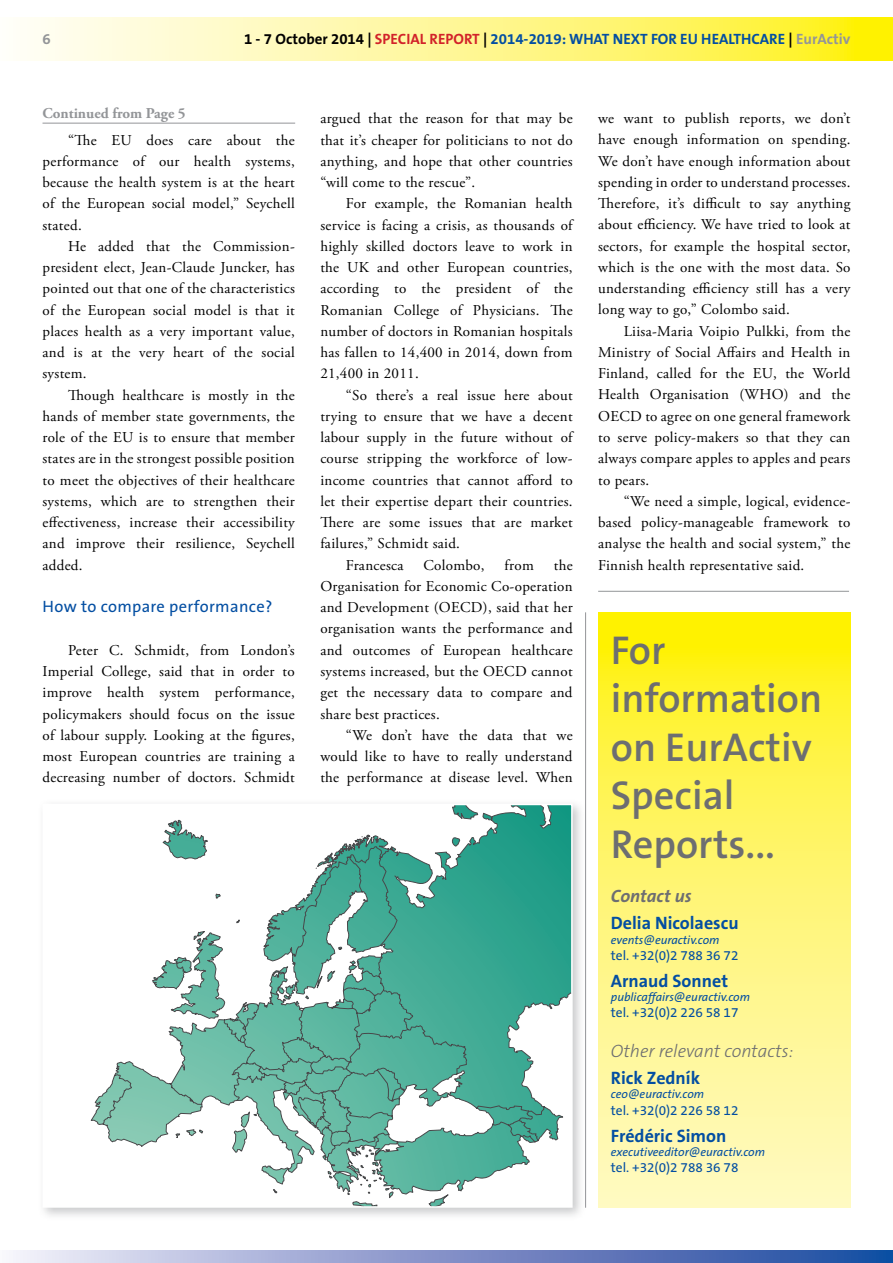
<style>
.page{position:relative;width:893px;height:1263px;background:#fff}
.page>*{position:absolute;margin:0;border:0;box-sizing:border-box;transform-origin:0 0}
.t1{font:600 40.5px/48.6px "The Sans B6";color:#6d6e71}
.t2{font:700 18px "The Sans B7";color:#034ea2}
.t3{font:italic 300 18px "The Sans B3";color:#6d6e71}
.t4{font:italic 700 18px "The Sans B7";color:#6d6e71}
.t5{font:16.5px "The Sans B5 Plain";letter-spacing:.02em;color:#034ea2}
.t6{font:15px/21.3px "Adobe Garamond Pro";letter-spacing:.02em;color:#000;text-align:justify}
.t7{font:700 15px "The Sans B7";color:#034ea2}
.t8{font:700 15px "Adobe Garamond Pro";color:#939598}
.t9{font:700 15px "The Sans B7";color:#939598}
.t10{font:13.5px "The Sans B5 Plain";color:#034ea2}
.t11{font:italic 12px "The Sans B5 Plain";color:#034ea2}
.s1{color:#000}
.s2{color:#d2232a}
.s3{color:#939598}
</style>
<div class="page">
<svg style="left:27px;top:18px;width:866px;height:42px;background:#fff78d"></svg>
<svg style="left:13px;top:1250px;width:880px;height:13px;background:#8395c9"></svg>
<svg style="left:598px;top:612px;width:252px;height:596px;background:#fff570"></svg>
<hr style="left:585px;top:612px;width:1px;height:596px;background:#939598">
<hr style="left:598px;top:591px;width:251px;height:1px;background:#939598">
<div style="left:38px;top:799px;width:548px;height:422px;background:#939598;opacity:.5"></div>
<div style="left:43px;top:804px;width:529px;height:403px;background:#fff"></div>
<svg style="left:91px;top:807px;width:479px;height:398px"></svg>
<div style="left:43px;top:804px;width:530px;height:404px;border:2px solid #fff"></div>
<hr style="left:43px;top:123px;width:252px;height:1px;background:#939598">
<p class="t9" style="left:43px;top:31px;width:10px">6</p>
<p class="t7" style="left:244px;top:31px;width:608px"><span class="s1">1 - 7 October 2014 |</span> <span class="s2">SPECIAL REPORT</span> <span class="s1">|</span> 2014-2019: WHAT NEXT FOR EU HEALTHCARE <span class="s1">|</span> <span class="s3">EurActiv</span></p>
<p class="t8" style="left:43px;top:105px;width:145px">Continued from Page 5</p>
<p class="t6" style="left:43px;top:130px;width:254px;text-indent:26px">“The EU does care about the performance of our health systems, because the health system is at the heart of the European social model,” Seychell stated.</p>
<p class="t6" style="left:43px;top:236px;width:254px;text-indent:26px">He added that the Commission&shy;president elect, Jean-Claude Juncker, has pointed out that one of the characteristics of the European social model is that it places health as a very important value, and is at the very heart of the social system.</p>
<p class="t6" style="left:43px;top:385px;width:254px;text-indent:26px">Though healthcare is mostly in the hands of member state governments, the role of the EU is to ensure that member states are in the strongest possible position to meet the objectives of their healthcare systems, which are to strengthen their effectiveness, increase their accessibility and improve their resilience, Seychell added.</p>
<p class="t5" style="left:43px;top:598px;width:231px">How to compare performance?</p>
<p class="t6" style="left:43px;top:640px;width:254px;text-indent:26px">Peter C. Schmidt, from London’s Imperial College, said that in order to improve health system performance, policymakers should focus on the issue of labour supply. Looking at the figures, most European countries are training a decreasing number of doctors. Schmidt</p>
<p class="t6" style="left:320px;top:108px;width:254px">argued that the reason for that may be that it’s cheaper for politicians to not do anything, and hope that other countries “will come to the rescue”.</p>
<p class="t6" style="left:320px;top:193px;width:254px;text-indent:26px">For example, the Romanian health service is facing a crisis, as thousands of highly skilled doctors leave to work in the UK and other European countries, according to the president of the Romanian College of Physicians. The number of doctors in Romanian hospitals has fallen to 14,400 in 2014, down from 21,400 in 2011.</p>
<p class="t6" style="left:346px;top:385px;width:228px">“So there’s a real issue here about</p>
<p class="t6" style="left:320px;top:406px;width:254px">trying to ensure that we have a decent</p>
<p class="t6" style="left:320px;top:427px;width:254px">labour supply in the future without of</p>
<p class="t6" style="left:320px;top:448px;width:254px">course stripping the workforce of low-</p>
<p class="t6" style="left:320px;top:470px;width:254px">income countries that cannot afford to</p>
<p class="t6" style="left:320px;top:491px;width:254px">let their expertise depart their countries.</p>
<p class="t6" style="left:320px;top:512px;width:254px">There are some issues that are market</p>
<p class="t6" style="left:320px;top:534px;width:141px">failures,” Schmidt said.</p>
<p class="t6" style="left:346px;top:555px;width:59px">Francesca</p>
<p class="t6" style="left:423px;top:555px;width:63px">Colombo,</p>
<p class="t6" style="left:505px;top:555px;width:31px">from</p>
<p class="t6" style="left:320px;top:555px;width:254px;text-indent:233px">the Organisation for Economic Co-operation and Development (OECD), said that her organisation wants the performance and and outcomes of European healthcare systems increased, but the OECD cannot get the necessary data to compare and share best practices.</p>
<p class="t6" style="left:320px;top:725px;width:254px;text-indent:26px">“We don’t have the data that we would like to have to really understand the performance at disease level. When</p>
<p class="t6" style="left:598px;top:108px;width:254px">we want to publish reports, we don’t have enough information on spending.<br>We don’t have enough information about spending in order to understand processes.<br>Therefore, it’s difficult to say anything about efficiency. We have tried to look at sectors, for example the hospital sector, which is the one with the most data. So understanding efficiency still has a very long way to go,” Colombo said.</p>
<p class="t6" style="left:598px;top:321px;width:254px;text-indent:26px">Liisa-Maria Voipio Pulkki, from the Ministry of Social Affairs and Health in Finland, called for the EU, the World Health Organisation (WHO) and the OECD to agree on one general framework to serve policy-makers so that they can always compare apples to apples and pears to pears.</p>
<p class="t6" style="left:598px;top:491px;width:254px;text-indent:26px">“We need a simple, logical, evidence&shy;based policy-manageable framework to analyse the health and social system,” the Finnish health representative said.</p>
<h1 class="t1" style="left:611px;top:627px;width:213px">For information on EurActiv<br>Special<br>Reports...</h1>
<p class="t4" style="left:611px;top:886px;width:82px">Contact us</p>
<p class="t2" style="left:611px;top:913px;width:129px">Delia Nicolaescu</p>
<p class="t11" style="left:611px;top:933px;width:110px">events@euractiv.com</p>
<p class="t10" style="left:611px;top:948px;width:129px">tel. +32(0)2 788 36 72</p>
<p class="t2" style="left:611px;top:971px;width:119px">Arnaud Sonnet</p>
<p class="t11" style="left:611px;top:990px;width:141px">publicaffairs@euractiv.com</p>
<p class="t10" style="left:611px;top:1005px;width:129px">tel. +32(0)2 226 58 17</p>
<p class="t3" style="left:611px;top:1041px;width:184px">Other relevant contacts:</p>
<p class="t2" style="left:611px;top:1068px;width:91px">Rick Zedník</p>
<p class="t11" style="left:611px;top:1088px;width:95px">ceo@euractiv.com</p>
<p class="t10" style="left:611px;top:1103px;width:129px">tel. +32(0)2 226 58 12</p>
<p class="t2" style="left:611px;top:1126px;width:117px">Frédéric Simon</p>
<p class="t11" style="left:611px;top:1145px;width:156px">executiveeditor@euractiv.com</p>
<p class="t10" style="left:611px;top:1160px;width:129px">tel. +32(0)2 788 36 78</p>
</div>
